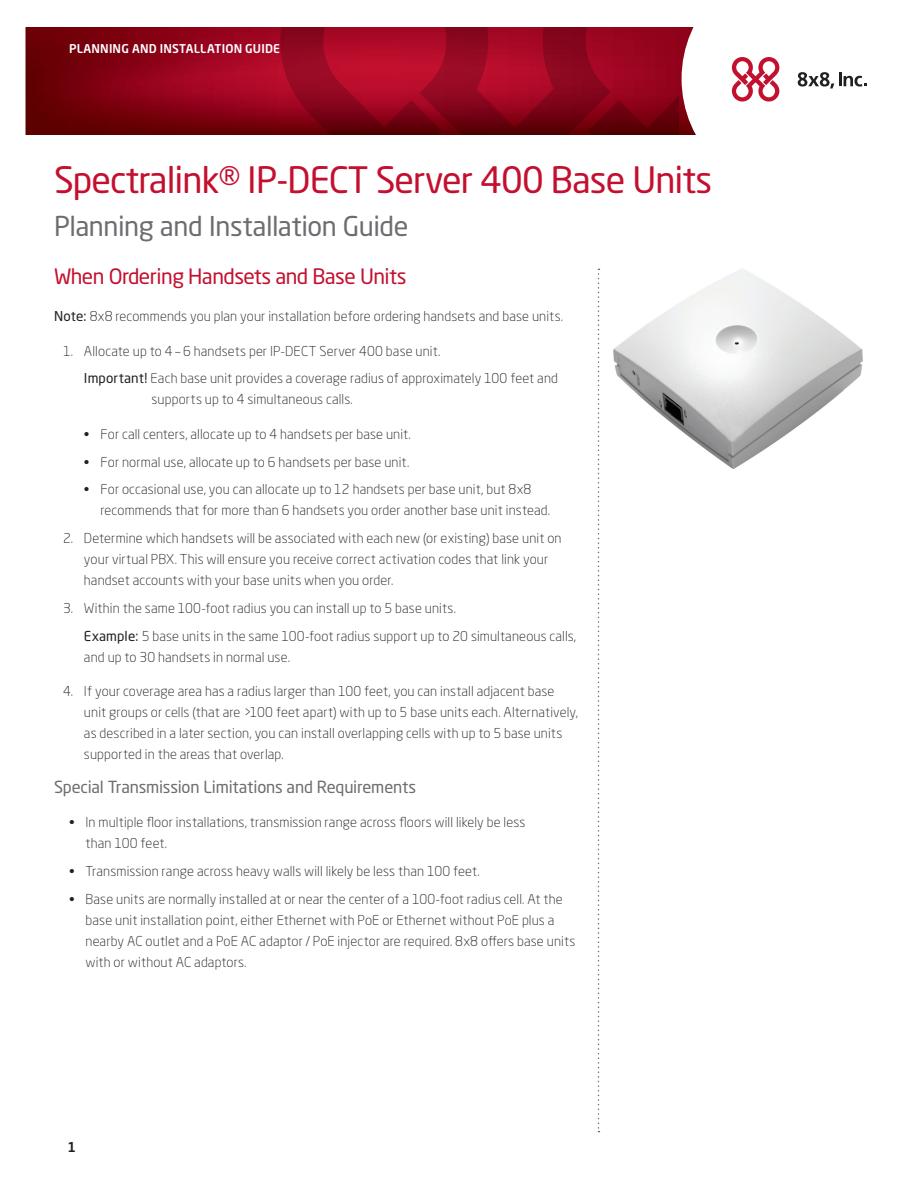
<style>
.page{position:relative;width:918px;height:1188px;background:#fff}
.page>*{position:absolute;margin:0;border:0;box-sizing:border-box;transform-origin:0 0}
.t1{font:36px "Neo Sans Std";letter-spacing:-.025em;color:#c3102f}
.t2{font:27px "Neo Sans Std";letter-spacing:-.02em;color:#6c6d70}
.t3{font:21px "Neo Sans Std";letter-spacing:-.025em;color:#c3102f}
.t4{font:16.5px "Neo Sans Std";letter-spacing:-.015em;color:#6c6d70}
.t5{font:300 13.5px/21px "Neo Sans Std";letter-spacing:.01em;color:#231f20}
.t6{font:500 13.5px "Neo Sans Std";color:#231f20}
.t7{font:500 12px "Neo Sans Std";letter-spacing:.015em;color:#fff}
.s1{font-weight:400}
</style>
<div class="page">
<svg style="left:26px;top:27px;width:254px;height:108px;background:#830212"></svg>
<svg style="left:280px;top:27px;width:587px;height:108px"></svg>
<svg style="left:598px;top:269px;width:1px;height:863px"></svg>
<img style="left:613px;top:269px;width:250px;height:200px">
<p class="t7" style="left:69px;top:41px;width:213px">PLANNING AND INSTALLATION GUIDE</p>
<h1 class="t1" style="left:54px;top:158px;width:660px">Spectralink® IP-DECT Server 400 Base Units</h1>
<h2 class="t2" style="left:54px;top:210px;width:356px">Planning and Installation Guide</h2>
<h3 class="t3" style="left:54px;top:263px;width:354px">When Ordering Handsets and Base Units</h3>
<p class="t5" style="left:54px;top:306px;width:511px"><span class="s1">Note:</span> 8x8 recommends you plan your installation before ordering handsets and base units.</p>
<p class="t5" style="left:84px;top:337px;width:476px;line-height:27.8px;text-indent:-21px">1. Allocate up to 4 – 6 handsets per IP-DECT Server 400 base unit.<br><span class="s1">Important!</span> Each base unit provides a coverage radius of approximately 100 feet and</p>
<p class="t5" style="left:151px;top:389px;width:203px">supports up to 4 simultaneous calls.</p>
<p class="t5" style="left:84px;top:423px;width:328px">• For call centers, allocate up to 4 handsets per base unit.</p>
<p class="t5" style="left:84px;top:451px;width:327px">• For normal use, allocate up to 6 handsets per base unit.</p>
<p class="t5" style="left:100px;top:479px;width:451px;text-indent:-16px">• For occasional use, you can allocate up to 12 handsets per base unit, but 8x8 recommends that for more than 6 handsets you order another base unit instead.</p>
<p class="t5" style="left:84px;top:528px;width:479px;text-indent:-21px">2. Determine which handsets will be associated with each new (or existing) base unit on your virtual PBX. This will ensure you receive correct activation codes that link your handset accounts with your base units when you order.</p>
<p class="t5" style="left:84px;top:594px;width:494px;line-height:27.8px;text-indent:-21px">3. Within the same 100-foot radius you can install up to 5 base units.<br><span class="s1">Example:</span> 5 base units in the same 100-foot radius support up to 20 simultaneous calls,</p>
<p class="t5" style="left:84px;top:646px;width:208px">and up to 30 handsets in normal use.</p>
<p class="t5" style="left:84px;top:681px;width:495px;text-indent:-21px">4. If your coverage area has a radius larger than 100 feet, you can install adjacent base unit groups or cells (that are &gt;100 feet apart) with up to 5 base units each. Alternatively, as described in a later section, you can install overlapping cells with up to 5 base units supported in the areas that overlap.</p>
<p class="t4" style="left:54px;top:777px;width:364px">Special Transmission Limitations and Requirements</p>
<p class="t5" style="left:85px;top:812px;width:441px;text-indent:-16px">• In multiple floor installations, transmission range across floors will likely be less than 100 feet.</p>
<p class="t5" style="left:69px;top:861px;width:412px">• Transmission range across heavy walls will likely be less than 100 feet.</p>
<p class="t5" style="left:85px;top:888px;width:491px;text-indent:-16px">• Base units are normally installed at or near the center of a 100-foot radius cell. At the base unit installation point, either Ethernet with PoE or Ethernet without PoE plus a nearby AC outlet and a PoE AC adaptor / PoE injector are required. 8x8 offers base units with or without AC adaptors.</p>
<p class="t6" style="left:68px;top:1138px;width:10px">1</p>
</div>
